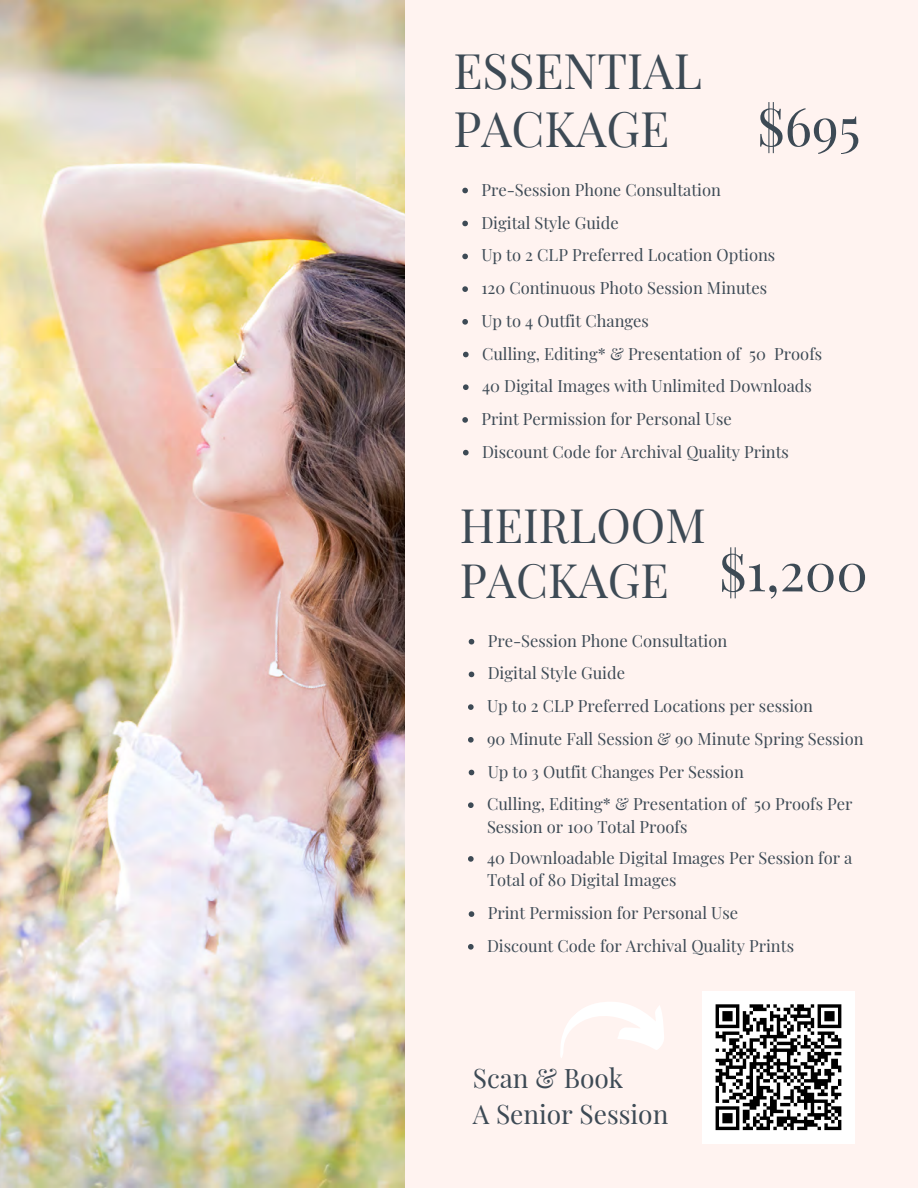
<style>
.page{position:relative;width:918px;height:1188px;background:#fff3f0}
.page>*{position:absolute;margin:0;border:0;box-sizing:border-box;transform-origin:0 0}
.t1{font:52.5px "Playfair Display";color:#3d4a55}
.t2{font:48px "Playfair Display";color:#3d4a55}
.t3{font:46.5px "Playfair Display";color:#3d4a55}
.t4{font:26.25px "Playfair Display";color:#3d4a55}
.t5{font:16.5px/22.5px "Playfair Display";color:#3d4a55}
</style>
<div class="page">
<img style="left:0;top:0;width:404px;height:1188px">
<svg style="left:462px;top:188px;width:6px;height:5px"></svg>
<svg style="left:462px;top:221px;width:6px;height:5px"></svg>
<svg style="left:462px;top:286px;width:6px;height:6px"></svg>
<svg style="left:462px;top:319px;width:6px;height:6px"></svg>
<svg style="left:463px;top:352px;width:6px;height:5px"></svg>
<svg style="left:463px;top:384px;width:6px;height:6px"></svg>
<svg style="left:462px;top:254px;width:6px;height:5px"></svg>
<svg style="left:462px;top:417px;width:6px;height:6px"></svg>
<div style="left:702px;top:991px;width:153px;height:153px;background:#fff"></div>
<svg style="left:715px;top:1004px;width:127px;height:127px"></svg>
<svg style="left:560px;top:1002px;width:104px;height:56px"></svg>
<svg style="left:463px;top:450px;width:6px;height:5px"></svg>
<svg style="left:469px;top:639px;width:5px;height:6px"></svg>
<svg style="left:469px;top:672px;width:5px;height:5px"></svg>
<svg style="left:468px;top:704px;width:6px;height:6px"></svg>
<svg style="left:468px;top:737px;width:6px;height:6px"></svg>
<svg style="left:469px;top:770px;width:5px;height:5px"></svg>
<svg style="left:468px;top:802px;width:6px;height:6px"></svg>
<svg style="left:468px;top:856px;width:6px;height:6px"></svg>
<svg style="left:469px;top:911px;width:5px;height:6px"></svg>
<svg style="left:468px;top:944px;width:6px;height:6px"></svg>
<p class="t2" style="left:453px;top:37px;width:250px">ESSENTIAL</p>
<p class="t2" style="left:453px;top:95px;width:217px">PACKAGE</p>
<p class="t5" style="left:481px;top:177px;width:241px">Pre-Session Phone Consultation</p>
<p class="t5" style="left:481px;top:210px;width:139px">Digital Style Guide</p>
<p class="t1" style="left:757px;top:89px;width:105px">$695</p>
<p class="t5" style="left:481px;top:243px;width:295px">Up to 2 CLP Preferred Location Options</p>
<p class="t5" style="left:481px;top:276px;width:287px">120 Continuous Photo Session Minutes</p>
<p class="t5" style="left:481px;top:309px;width:169px">Up to 4 Outfit Changes</p>
<p class="t5" style="left:482px;top:341px;width:342px">Culling, Editing* &amp; Presentation of 50 Proofs</p>
<p class="t5" style="left:482px;top:374px;width:331px">40 Digital Images with Unlimited Downloads</p>
<p class="t5" style="left:481px;top:407px;width:252px">Print Permission for Personal Use</p>
<p class="t5" style="left:482px;top:440px;width:309px">Discount Code for Archival Quality Prints</p>
<p class="t3" style="left:460px;top:492px;width:248px">HEIRLOOM</p>
<p class="t3" style="left:460px;top:547px;width:211px">PACKAGE</p>
<p class="t1" style="left:719px;top:535px;width:150px">$1,200</p>
<p class="t5" style="left:488px;top:629px;width:241px">Pre-Session Phone Consultation</p>
<p class="t5" style="left:488px;top:661px;width:139px">Digital Style Guide</p>
<p class="t5" style="left:487px;top:694px;width:328px">Up to 2 CLP Preferred Locations per session</p>
<p class="t5" style="left:487px;top:727px;width:378px">90 Minute Fall Session &amp; 90 Minute Spring Session</p>
<p class="t5" style="left:488px;top:759px;width:258px">Up to 3 Outfit Changes Per Session</p>
<p class="t5" style="left:487px;top:792px;width:367px">Culling, Editing* &amp; Presentation of 50 Proofs Per<br>Session or 100 Total Proofs</p>
<p class="t5" style="left:487px;top:846px;width:367px">40 Downloadable Digital Images Per Session for a<br>Total of 80 Digital Images</p>
<p class="t5" style="left:488px;top:901px;width:252px">Print Permission for Personal Use</p>
<p class="t5" style="left:487px;top:934px;width:309px">Discount Code for Archival Quality Prints</p>
<p class="t4" style="left:473px;top:1060px;width:152px">Scan &amp; Book</p>
<p class="t4" style="left:473px;top:1096px;width:197px">A Senior Session</p>
</div>
